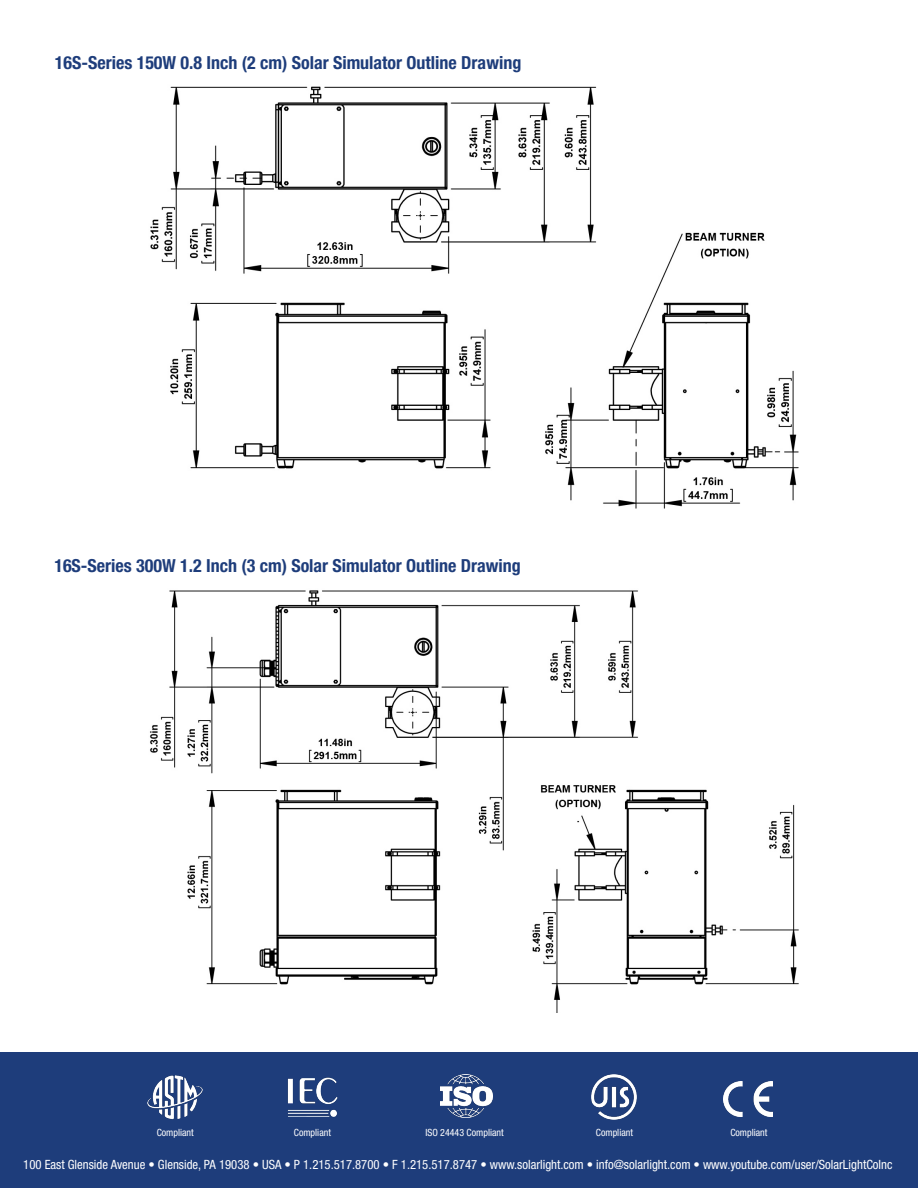
<style>
.page{position:relative;width:918px;height:1188px;background:#fff}
.page>*{position:absolute;margin:0;border:0;box-sizing:border-box;transform-origin:0 0}
.t1{font:700 condensed 18px "Helvetica Neue";color:#1e3d7b}
.t2{font:condensed 12.75px "Helvetica Neue";color:#fff}
.t3{font:condensed 9.9px "Helvetica Neue";color:#fff}
</style>
<div class="page">
<img style="left:150px;top:86px;width:649px;height:423px">
<img style="left:150px;top:590px;width:649px;height:422px">
<div style="left:0;top:1053px;width:918px;height:135px;background:#1e3d7b"></div>
<img style="left:441px;top:1074px;width:52px;height:43px">
<img style="left:287px;top:1077px;width:51px;height:40px">
<img style="left:591px;top:1074px;width:46px;height:46px">
<img style="left:724px;top:1082px;width:49px;height:35px">
<img style="left:147px;top:1076px;width:56px;height:44px">
<div style="left:263px;top:503px;width:89px;height:22px;background:#fff"></div>
<p class="t1" style="left:55px;top:51px;width:468px">16S-Series 150W 0.8 Inch (2 cm) Solar Simulator Outline Drawing</p>
<p class="t1" style="left:54px;top:555px;width:468px">16S-Series 300W 1.2 Inch (3 cm) Solar Simulator Outline Drawing</p>
<p class="t3" style="left:157px;top:1126px;width:39px">Compliant</p>
<p class="t3" style="left:294px;top:1126px;width:39px">Compliant</p>
<p class="t3" style="left:425px;top:1127px;width:80px">ISO 24443 Compliant</p>
<p class="t3" style="left:596px;top:1126px;width:39px">Compliant</p>
<p class="t3" style="left:730px;top:1127px;width:39px">Compliant</p>
<p class="t2" style="left:23px;top:1158px;width:871px">100 East Glenside Avenue • Glenside, PA 19038 • USA • P 1.215.517.8700 • F 1.215.517.8747 • www.solarlight.com • info@solarlight.com • www.youtube.com/user/SolarLightCoInc</p>
</div>
